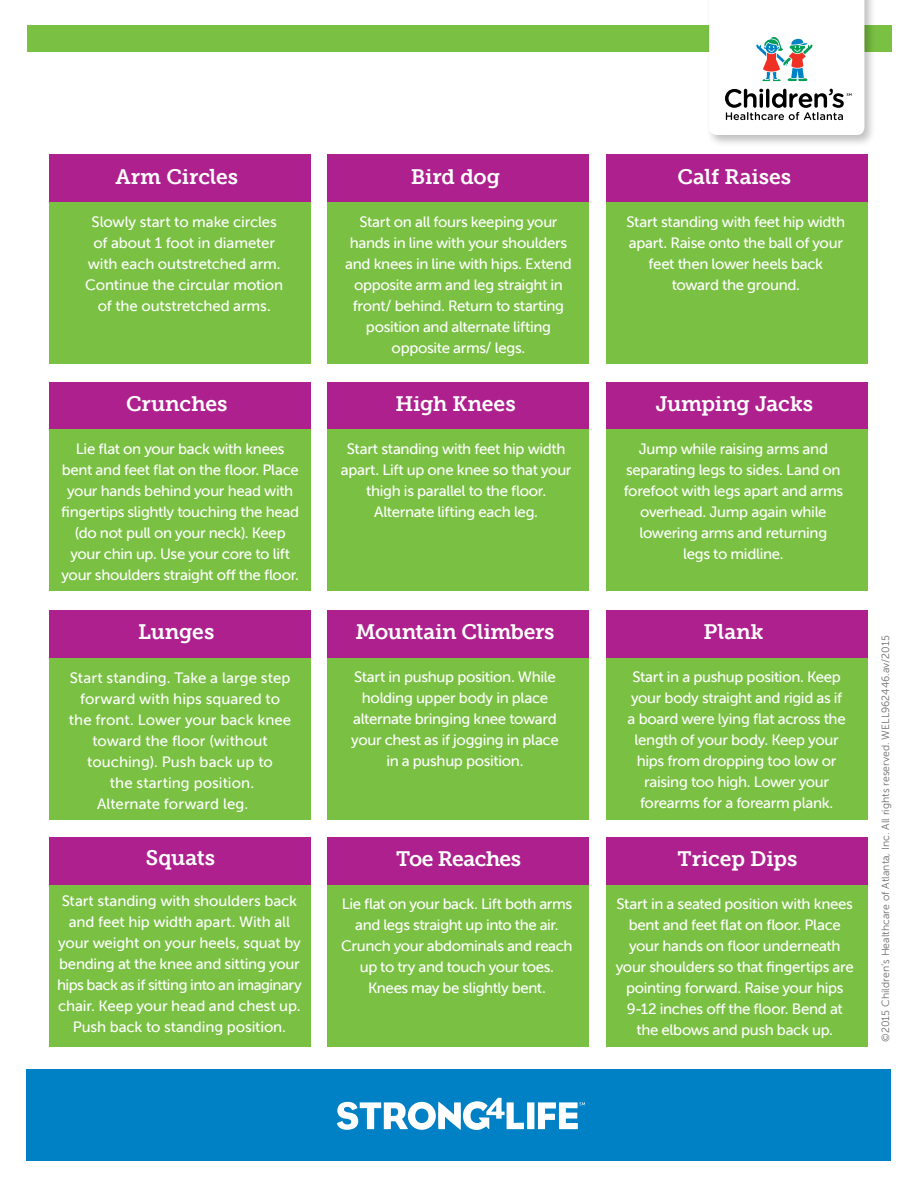
<style>
.page{position:relative;width:918px;height:1188px;background:#fff}
.page>*{position:absolute;margin:0;border:0;box-sizing:border-box;transform-origin:0 0}
.t1{font:21px "Museo Slab 700";letter-spacing:-.01em;color:#fff}
.t2{font:15px/21px "Museo Sans 500";letter-spacing:-.02em;color:#fff;text-align:center}
.t3{font:15px "Museo Sans 500";color:#fff}
.t4{font:15px "Museo Sans 500";letter-spacing:.005em;color:#fff}
.t5{font:10.5px "Museo Sans 300";color:#6d6e71}
</style>
<div class="page">
<div style="left:28px;top:25px;width:864px;height:27px;background:#7ac143"></div>
<div style="left:706px;top:0;width:171px;height:148px;background:#000;opacity:.25"></div>
<svg style="left:709px;top:0;width:155px;height:135px"></svg>
<div style="left:27px;top:1069px;width:864px;height:92px;background:#0081c6"></div>
<div style="left:527px;top:1102px;width:7px;height:27px;background:#fff"></div>
<svg style="left:337px;top:1098px;width:187px;height:32px"></svg>
<svg style="left:538px;top:1102px;width:47px;height:27px"></svg>
<div style="left:49px;top:155px;width:261px;height:48px;background:#ad208e"></div>
<div style="left:49px;top:382px;width:261px;height:48px;background:#ad208e"></div>
<div style="left:49px;top:610px;width:261px;height:49px;background:#ad208e"></div>
<div style="left:49px;top:837px;width:261px;height:49px;background:#ad208e"></div>
<div style="left:328px;top:155px;width:261px;height:48px;background:#ad208e"></div>
<div style="left:328px;top:382px;width:261px;height:48px;background:#ad208e"></div>
<div style="left:328px;top:610px;width:261px;height:49px;background:#ad208e"></div>
<div style="left:328px;top:837px;width:261px;height:49px;background:#ad208e"></div>
<div style="left:607px;top:155px;width:261px;height:47px;background:#ad208e"></div>
<div style="left:607px;top:382px;width:261px;height:47px;background:#ad208e"></div>
<div style="left:607px;top:610px;width:261px;height:48px;background:#ad208e"></div>
<div style="left:607px;top:837px;width:261px;height:48px;background:#ad208e"></div>
<div style="left:49px;top:202px;width:261px;height:162px;background:#7ac143"></div>
<div style="left:49px;top:429px;width:261px;height:162px;background:#7ac143"></div>
<div style="left:49px;top:658px;width:261px;height:162px;background:#7ac143"></div>
<div style="left:49px;top:885px;width:261px;height:162px;background:#7ac143"></div>
<div style="left:328px;top:202px;width:261px;height:162px;background:#7ac143"></div>
<div style="left:328px;top:429px;width:261px;height:162px;background:#7ac143"></div>
<div style="left:328px;top:658px;width:261px;height:162px;background:#7ac143"></div>
<div style="left:328px;top:885px;width:261px;height:162px;background:#7ac143"></div>
<div style="left:607px;top:202px;width:261px;height:162px;background:#7ac143"></div>
<div style="left:607px;top:429px;width:261px;height:162px;background:#7ac143"></div>
<div style="left:607px;top:658px;width:261px;height:162px;background:#7ac143"></div>
<div style="left:607px;top:885px;width:261px;height:162px;background:#7ac143"></div>
<h1 class="t1" style="left:115px;top:164px;width:124px">Arm Circles</h1>
<h1 class="t1" style="left:411px;top:164px;width:91px">Bird dog</h1>
<p class="t2" style="left:85px;top:211px;width:199px">Slowly start to make circles of about 1 foot in diameter with each outstretched arm.<br>Continue the circular motion of the outstretched arms.</p>
<p class="t2" style="left:345px;top:211px;width:228px">Start on all fours keeping your hands in line with your shoulders and knees in line with hips. Extend opposite arm and leg straight in front/ behind. Return to starting position and alternate lifting opposite arms/ legs.</p>
<h1 class="t1" style="left:126px;top:392px;width:103px">Crunches</h1>
<h1 class="t1" style="left:395px;top:392px;width:122px">High Knees</h1>
<p class="t2" style="left:61px;top:438px;width:239px">Lie flat on your back with knees bent and feet flat on the floor. Place your hands behind your head with fingertips slightly touching the head (do not pull on your neck). Keep your chin up. Use your core to lift your shoulders straight off the floor.</p>
<p class="t2" style="left:341px;top:438px;width:232px">Start standing with feet hip width apart. Lift up one knee so that your thigh is parallel to the floor.<br>Alternate lifting each leg.</p>
<h1 class="t1" style="left:138px;top:620px;width:78px">Lunges</h1>
<h1 class="t1" style="left:355px;top:620px;width:201px">Mountain Climbers</h1>
<p class="t4" style="left:70px;top:669px;width:222px">Start standing. Take a large step</p>
<p class="t3" style="left:80px;top:690px;width:201px">forward with hips squared to</p>
<p class="t3" style="left:69px;top:711px;width:224px">the front. Lower your back knee</p>
<p class="t3" style="left:92px;top:732px;width:177px">toward the floor (without</p>
<p class="t4" style="left:87px;top:753px;width:187px">touching). Push back up to</p>
<p class="t4" style="left:110px;top:774px;width:146px">the starting position.</p>
<p class="t3" style="left:97px;top:795px;width:150px">Alternate forward leg.￼</p>
<h1 class="t1" style="left:146px;top:846px;width:71px">Squats</h1>
<p class="t2" style="left:57px;top:891px;width:246px">Start standing with shoulders back and feet hip width apart. With all your weight on your heels, squat by bending at the knee and sitting your hips back as if sitting into an imaginary chair. Keep your head and chest up.<br>Push back to standing position.</p>
<p class="t2" style="left:351px;top:667px;width:209px">Start in pushup position. While holding upper body in place alternate bringing knee toward your chest as if jogging in place in a pushup position.</p>
<h1 class="t1" style="left:396px;top:847px;width:127px">Toe Reaches</h1>
<p class="t2" style="left:341px;top:894px;width:233px">Lie flat on your back. Lift both arms and legs straight up into the air.<br>Crunch your abdominals and reach up to try and touch your toes.<br>Knees may be slightly bent.</p>
<h1 class="t1" style="left:677px;top:164px;width:115px">Calf Raises</h1>
<p class="t2" style="left:627px;top:211px;width:220px">Start standing with feet hip width apart. Raise onto the ball of your feet then lower heels back toward the ground.</p>
<h1 class="t1" style="left:656px;top:392px;width:159px">Jumping Jacks</h1>
<p class="t2" style="left:624px;top:438px;width:221px">Jump while raising arms and separating legs to sides. Land on forefoot with legs apart and arms overhead. Jump again while lowering arms and returning<br>legs to midline.</p>
<h1 class="t1" style="left:704px;top:620px;width:62px">Plank</h1>
<p class="t2" style="left:628px;top:667px;width:220px">Start in a pushup position. Keep your body straight and rigid as if a board were lying flat across the length of your body. Keep your hips from dropping too low or raising too high. Lower your forearms for a forearm plank.</p>
<h1 class="t1" style="left:678px;top:847px;width:121px">Tricep Dips</h1>
<p class="t2" style="left:616px;top:894px;width:239px">Start in a seated position with knees bent and feet flat on floor. Place your hands on floor underneath your shoulders so that fingertips are pointing forward. Raise your hips 9-12 inches off the floor. Bend at the elbows and push back up.</p>
<p class="t5" style="left:880px;top:1042px;width:408px;rotate:-90deg">©2015 Children’s Healthcare of Atlanta, Inc. All rights reserved. WELL962446.av/2015</p>
</div>
